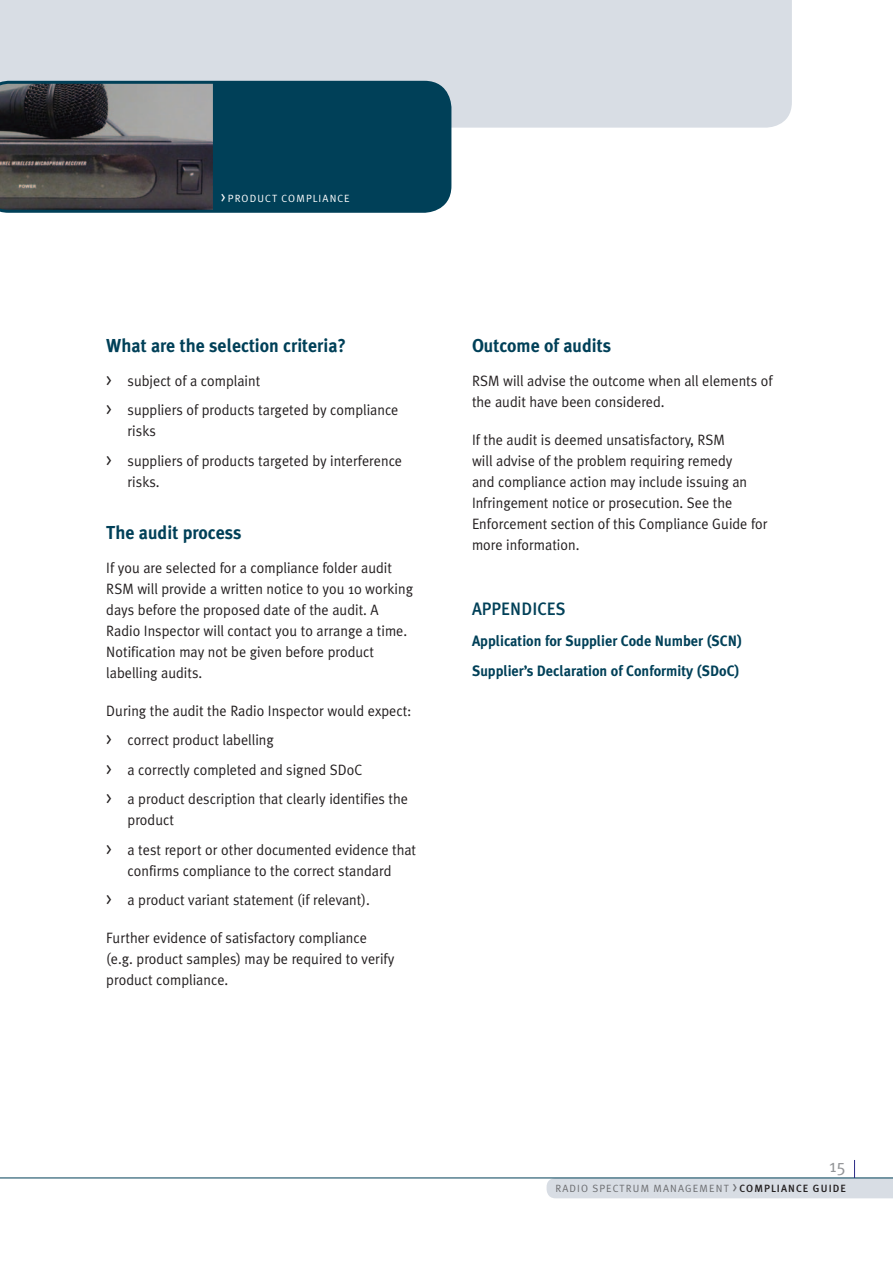
<style>
.page{position:relative;width:893px;height:1263px;background:#fff}
.page>*{position:absolute;margin:0;border:0;box-sizing:border-box;transform-origin:0 0}
.t1{font:700 18.75px "Meta Plus";color:#004058;scale:.95 1}
.t2{font:500 18px "Meta Plus";color:#004058;scale:.95 1}
.t3{font:18px "Meta Plus Normal";color:#939598}
.t4{font:15px/21px "Meta Plus Normal";color:#231f20;scale:.95 1}
.t5{font:700 15px/29.5px "Meta Plus";color:#004058;scale:.95 1}
.t6{font:10.5px "Meta Plus Normal";letter-spacing:.1em;color:#6c6d70}
.t7{font:10.5px "Meta Plus Normal";letter-spacing:.1em;color:#fff}
.s1{font-size:18px}
.s2{font-family:"Meta Plus Normal Caps";font-size:18px}
.s3{font-family:"Meta Plus";font-weight:500;color:#231f20}
</style>
<div class="page">
<div style="left:0;top:0;width:792px;height:128px;background:#d8dde4"></div>
<svg style="left:0;top:81px;width:451px;height:132px;background:#274956"></svg>
<hr style="left:0;top:1177px;width:893px;height:1px;background:#004058">
<svg style="left:547px;top:1160px;width:346px;height:38px"></svg>
<p class="t7" style="left:221px;top:192px;width:131px"><span class="s1">›</span>PRODUCT COMPLIANCE</p>
<p class="t1" style="left:106px;top:335px;width:254px">What are the selection criteria?</p>
<p class="t4" style="left:106px;top:365px;width:309px;line-height:29.5px"><span class="s2">&gt;</span> subject of a complaint<br><span class="s2">&gt;</span> suppliers of products targeted by compliance</p>
<p class="t4" style="left:106px;top:416px;width:313px;line-height:29.5px;text-indent:21px">risks<br><span class="s2">&gt;</span> suppliers of products targeted by interference</p>
<p class="t4" style="left:128px;top:471px;width:35px">risks.</p>
<p class="t1" style="left:106px;top:522px;width:144px">The audit process</p>
<p class="t4" style="left:106px;top:557px;width:324px">If you are selected for a compliance folder audit RSM will provide a written notice to you 10 working days before the proposed date of the audit. A Radio Inspector will contact you to arrange a time.<br>Notification may not be given before product labelling audits.</p>
<p class="t4" style="left:106px;top:696px;width:323px;line-height:29.5px">During the audit the Radio Inspector would expect: <span class="s2">&gt;</span> correct product labelling<br><span class="s2">&gt;</span> a correctly completed and signed SDoC<br><span class="s2">&gt;</span> a product description that clearly identifies the</p>
<p class="t4" style="left:106px;top:805px;width:328px;line-height:29.5px;text-indent:21px">product<br><span class="s2">&gt;</span> a test report or other documented evidence that</p>
<p class="t4" style="left:106px;top:856px;width:302px;line-height:29.5px;text-indent:21px">confirms compliance to the correct standard <span class="s2">&gt;</span> a product variant statement (if relevant).</p>
<p class="t4" style="left:106px;top:927px;width:305px">Further evidence of satisfactory compliance (e.g. product samples) may be required to verify product compliance.</p>
<p class="t1" style="left:472px;top:335px;width:148px">Outcome of audits</p>
<p class="t4" style="left:472px;top:370px;width:318px">RSM will advise the outcome when all elements of the audit have been considered.</p>
<p class="t4" style="left:472px;top:429px;width:313px">If the audit is deemed unsatisfactory, RSM<br>will advise of the problem requiring remedy<br>and compliance action may include issuing an Infringement notice or prosecution. See the Enforcement section of this Compliance Guide for more information.</p>
<p class="t2" style="left:472px;top:598px;width:100px">APPENDICES</p>
<p class="t5" style="left:472px;top:626px;width:286px">Application for Supplier Code Number (SCN)<br>Supplier’s Declaration of Conformity (SDoC)</p>
<p class="t3" style="left:829px;top:1155px;width:18px">15</p>
<p class="t6" style="left:555px;top:1182px;width:292px">RADIO SPECTRUM MANAGEMENT <span class="s1">›</span><span class="s3">COMPLIANCE GUIDE</span></p>
</div>
